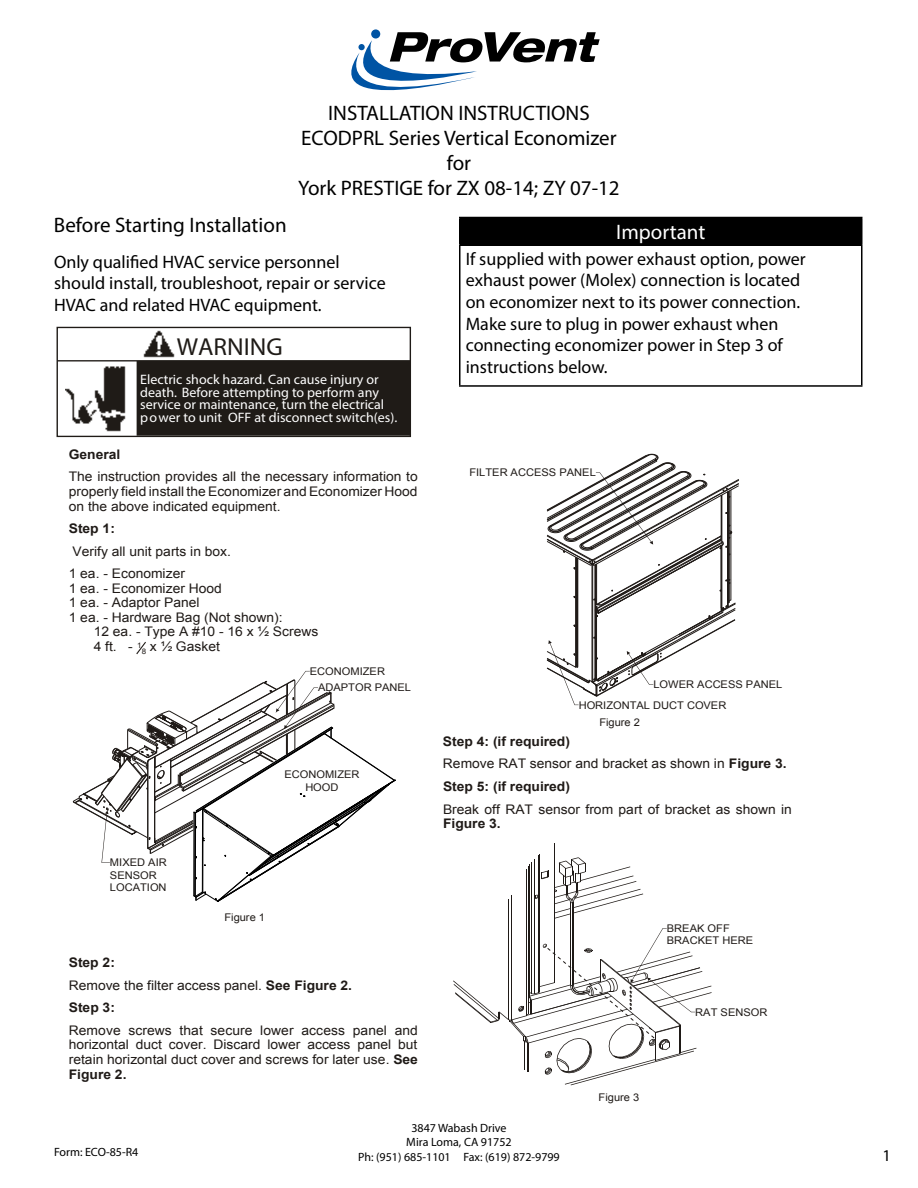
<style>
.page{position:relative;width:918px;height:1188px;background:#fff}
.page>*{position:absolute;margin:0;border:0;box-sizing:border-box;transform-origin:0 0}
.t1{font:700 24.6px "Arial";color:#1f1b17}
.t2{font:21px/25.2px "Myriad Pro";color:#000;text-align:center}
.t3{font:21px "Myriad Pro";color:#fff}
.t4{font:18px/21.6px "Myriad Pro";color:#000}
.t5{font:16.5px "Myriad Pro";color:#000}
.t6{font:700 13.65px/12.9px "Arial";color:#fff}
.t7{font:13.2px/14.7px "Arial";color:#1f1a17;text-align:justify;scale:1.05 1}
.t8{font:700 13.2px/22.8px "Arial";color:#1f1a17;scale:1.05 1}
.t9{font:12px/14.4px "Myriad Pro";color:#000;text-align:center}
.t10{font:10.5px/12.3px "Arial";color:#1f1a17;scale:1.05 1}
.s1{font-weight:700}
.s2{font-weight:400}
</style>
<div class="page">
<svg style="left:371px;top:29px;width:9px;height:10px"></svg>
<svg style="left:351px;top:32px;width:249px;height:59px"></svg>
<svg style="left:136px;top:642px;width:10px;height:12px"></svg>
<svg style="left:547px;top:454px;width:192px;height:252px"></svg>
<hr style="left:526px;top:870px;width:1px;height:146px;background:#1f1a17">
<hr style="left:511px;top:895px;width:1px;height:125px;background:#1f1a17">
<hr style="left:508px;top:899px;width:1px;height:121px;background:#1f1a17">
<hr style="left:554px;top:843px;width:1px;height:140px;background:#1f1a17">
<hr style="left:539px;top:854px;width:1px;height:138px;background:#1f1a17">
<hr style="left:538px;top:856px;width:1px;height:137px;background:#1f1a17">
<hr style="left:534px;top:859px;width:1px;height:135px;background:#1f1a17">
<hr style="left:531px;top:862px;width:1px;height:132px;background:#1f1a17">
<hr style="left:529px;top:865px;width:1px;height:132px;background:#1f1a17">
<hr style="left:528px;top:867px;width:1px;height:147px;background:#1f1a17">
<hr style="left:570px;top:902px;width:1px;height:83px;background:#1f1a17">
<hr style="left:573px;top:902px;width:1px;height:83px;background:#1f1a17">
<hr style="left:572px;top:902px;width:1px;height:83px;background:#1f1a17">
<svg style="left:535px;top:857px;width:108px;height:62px"></svg>
<svg style="left:453px;top:928px;width:259px;height:157px"></svg>
<svg style="left:73px;top:671px;width:323px;height:231px"></svg>
<div style="left:460px;top:218px;width:402px;height:27px;background:#000"></div>
<hr style="left:459px;top:217px;width:403px;height:1px;background:#000">
<svg style="left:459px;top:218px;width:1px;height:26px"></svg>
<hr style="left:459px;top:244px;width:403px;height:2px;background:#000">
<hr style="left:459px;top:246px;width:1px;height:139px;background:#000">
<hr style="left:861px;top:246px;width:1px;height:139px;background:#000">
<hr style="left:459px;top:385px;width:403px;height:2px;background:#000">
<div style="left:137px;top:361px;width:272px;height:74px;background:#1f1b17"></div>
<div style="left:57px;top:327px;width:354px;height:110px;border:1px solid #1f1b17"></div>
<img style="left:143px;top:330px;width:32px;height:28px">
<hr style="left:57px;top:360px;width:353px;height:2px;background:#1f1b17">
<img style="left:66px;top:366px;width:60px;height:66px">
<h2 class="t2" style="left:298px;top:100px;width:323px">INSTALLATION INSTRUCTIONS<br>ECODPRL Series Vertical Economizer for<br>York PRESTIGE for ZX 08-14; ZY 07-12</h2>
<h2 class="t2" style="left:54px;top:213px;width:234px">Before Starting Installation</h2>
<h3 class="t4" style="left:54px;top:251px;width:333px">Only qualified HVAC service personnel should install, troubleshoot, repair or service<br>HVAC and related HVAC equipment.</h3>
<h1 class="t1" style="left:177px;top:332px;width:108px">WARNING</h1>
<p class="t6" style="left:140px;top:372px;width:259px">Electric shock hazard. Can cause injury or death. Before attempting to perform any service or maintenance, turn the electrical power to unit OFF at disconnect switch(es).</p>
<p class="t8" style="left:69px;top:443px;width:51px">General</p>
<p class="t7" style="left:69px;top:470px;width:334px">The instruction provides all the necessary information to properly field install the Economizer and Economizer Hood on the above indicated equipment.</p>
<p class="t8" style="left:69px;top:518px;width:45px">Step 1:</p>
<p class="t7" style="left:69px;top:540px;width:156px;line-height:22.5px">Verify all unit parts in box.<br>1 ea. - Economizer</p>
<p class="t7" style="left:69px;top:581px;width:147px">1 ea. - Economizer Hood</p>
<p class="t7" style="left:69px;top:596px;width:126px">1 ea. - Adaptor Panel</p>
<p class="t7" style="left:69px;top:610px;width:205px">1 ea. - Hardware Bag (Not shown):</p>
<p class="t7" style="left:94px;top:625px;width:215px">12 ea. - Type A #10 - 16 x ½ Screws</p>
<p class="t7" style="left:94px;top:639px;width:122px">4 ft. - <sup>1</sup><sub>8</sub> x ½ Gasket</p>
<p class="t10" style="left:318px;top:663px;width:90px;line-height:16.6px;text-indent:-8px">ECONOMIZER<br>ADAPTOR PANEL</p>
<p class="t10" style="left:110px;top:857px;width:56px">MIXED AIR<br>SENSOR<br>LOCATION</p>
<p class="t10" style="left:284px;top:769px;width:73px;text-align:center">ECONOMIZER<br>HOOD</p>
<p class="t10" style="left:224px;top:911px;width:40px">Figure 1</p>
<p class="t7" style="left:69px;top:951px;width:271px;line-height:22.8px;text-align:left"><span class="s1">Step 2:<br></span>Remove the filter access panel. <span class="s1">See Figure 2.<br>Step 3:</span></p>
<p class="t7" style="left:69px;top:1023px;width:334px">Remove screws that secure lower access panel and horizontal duct cover. Discard lower access panel but retain horizontal duct cover and screws for later use. <span class="s1">See Figure 2.</span></p>
<h2 class="t3" style="left:616px;top:219px;width:91px">Important</h2>
<h3 class="t4" style="left:466px;top:248px;width:341px">If supplied with power exhaust option, power exhaust power (Molex) connection is located on economizer next to its power connection.<br>Make sure to plug in power exhaust when connecting economizer power in Step 3 of instructions below.</h3>
<p class="t10" style="left:469px;top:467px;width:122px">FILTER ACCESS PANEL</p>
<p class="t10" style="left:653px;top:679px;width:124px">LOWER ACCESS PANEL</p>
<p class="t10" style="left:579px;top:699px;width:142px">HORIZONTAL DUCT COVER</p>
<p class="t10" style="left:599px;top:716px;width:40px">Figure 2</p>
<p class="t8" style="left:443px;top:730px;width:329px">Step 4: (if required)<br><span class="s2">Remove RAT sensor and bracket as shown in</span> Figure 3.<br>Step 5: (if required)</p>
<p class="t7" style="left:443px;top:802px;width:334px">Break off RAT sensor from part of bracket as shown in</p>
<p class="t8" style="left:443px;top:813px;width:56px">Figure 3.</p>
<p class="t10" style="left:667px;top:922px;width:84px">BREAK OFF<br>BRACKET HERE</p>
<p class="t10" style="left:599px;top:1092px;width:40px">Figure 3</p>
<p class="t10" style="left:695px;top:1006px;width:70px">RAT SENSOR</p>
<p class="t9" style="left:358px;top:1121px;width:203px">3847 Wabash Drive<br>Mira Loma, CA 91752<br>Ph: (951) 685-1101 Fax: (619) 872-9799</p>
<p class="t9" style="left:54px;top:1145px;width:86px">Form: ECO-85-R4</p>
<p class="t5" style="left:883px;top:1145px;width:10px">1</p>
</div>
